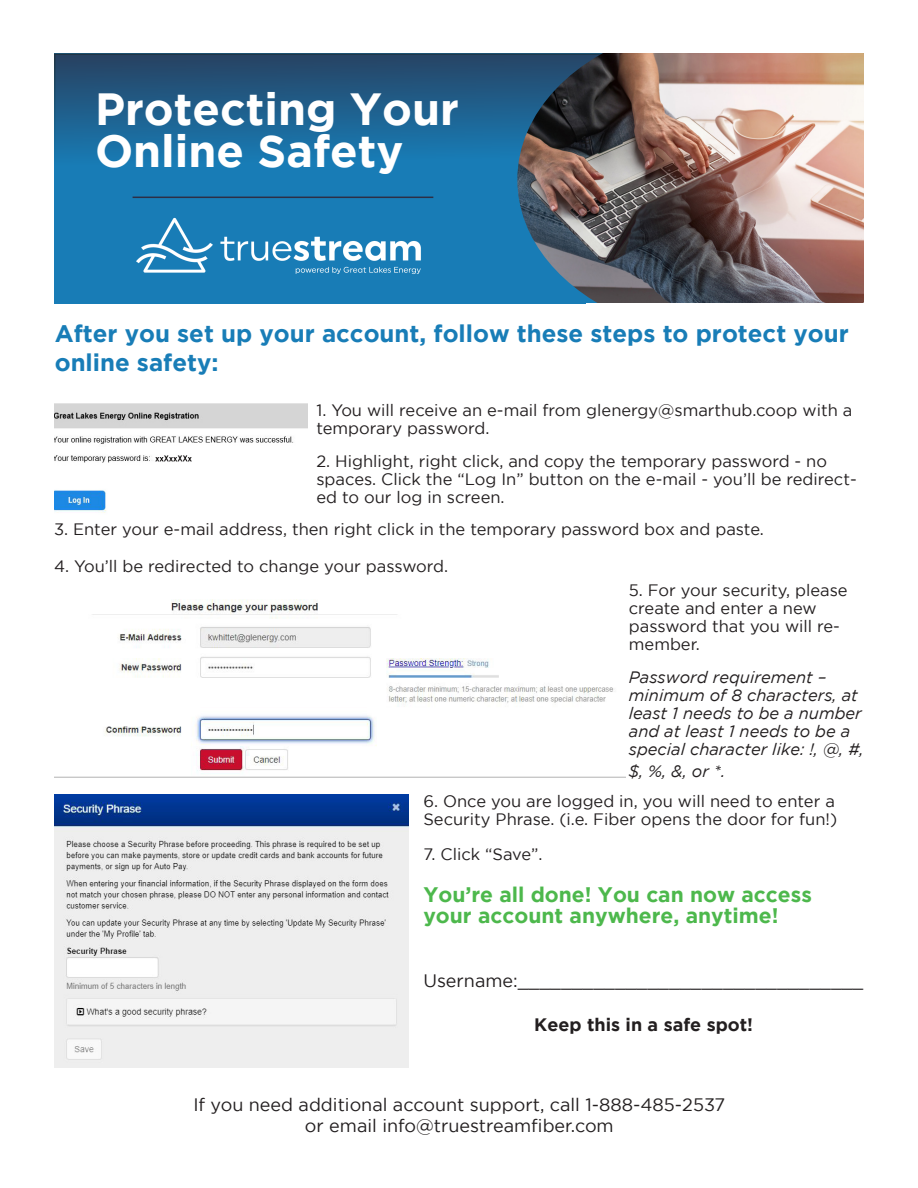
<style>
.page{position:relative;width:918px;height:1188px;background:#fff}
.page>*{position:absolute;margin:0;border:0;box-sizing:border-box;transform-origin:0 0}
.t1{font:700 45px/42px "Gotham";color:#fff}
.t2{font:700 24px/28.8px "Gotham";color:#187db7}
.t3{font:700 21px/21px "Gotham";color:#4db84c}
.t4{font:18px "Gotham";color:#231f20}
.t5{font:700 18px "Gotham";color:#231f20}
.t6{font:16.5px/18px "Gotham";color:#231f20}
.t7{font:italic 16.5px/18px "Gotham";color:#231f20}
</style>
<div class="page">
<svg style="left:57px;top:56px;width:460px;height:245px;background:#1b6da0"></svg>
<img style="left:517px;top:53px;width:347px;height:251px">
<img style="left:133px;top:216px;width:292px;height:61px">
<hr style="left:133px;top:197px;width:300px;height:1px;background:#2d2f46">
<img style="left:54px;top:404px;width:253px;height:109px">
<img style="left:55px;top:599px;width:570px;height:179px">
<img style="left:55px;top:795px;width:353px;height:272px">
<p class="t1" style="left:95px;top:87px;width:365px">Protecting Your<br>Online Safety</p>
<p class="t2" style="left:55px;top:318px;width:796px">After you set up your account, follow these steps to protect your online safety:</p>
<p class="t6" style="left:316px;top:401px;width:537px">1. You will receive an e-mail from glenergy@smarthub.coop with a temporary password.</p>
<p class="t6" style="left:316px;top:452px;width:542px">2. Highlight, right click, and copy the temporary password - no spaces. Click the “Log In” button on the e-mail - you’ll be redirect&shy;ed to our log in screen.</p>
<p class="t6" style="left:54px;top:520px;width:712px">3. Enter your e-mail address, then right click in the temporary password box and paste.</p>
<p class="t6" style="left:54px;top:557px;width:396px">4. You’ll be redirected to change your password.</p>
<p class="t6" style="left:629px;top:581px;width:220px">5. For your security, please create and enter a new password that you will re&shy;member.</p>
<p class="t7" style="left:629px;top:668px;width:236px">Password requirement – minimum of 8 characters, at least 1 needs to be a number and at least 1 needs to be a special character like: !, @, #,</p>
<p class="t7" style="left:629px;top:762px;width:98px">$, %, &amp;, or *.</p>
<p class="t6" style="left:423px;top:792px;width:415px">6. Once you are logged in, you will need to enter a<br>Security Phrase. (i.e. Fiber opens the door for fun!)</p>
<p class="t6" style="left:423px;top:845px;width:121px">7. Click “Save”.</p>
<p class="t3" style="left:423px;top:883px;width:390px">You’re all done! You can now access your account anywhere, anytime!</p>
<p class="t4" style="left:423px;top:971px;width:442px">Username:________________________________</p>
<p class="t5" style="left:534px;top:1014px;width:220px">Keep this in a safe spot!</p>
<p class="t4" style="left:193px;top:1095px;width:533px">If you need additional account support, call 1-888-485-2537</p>
<p class="t4" style="left:305px;top:1116px;width:310px">or email info@truestreamfiber.com</p>
</div>
